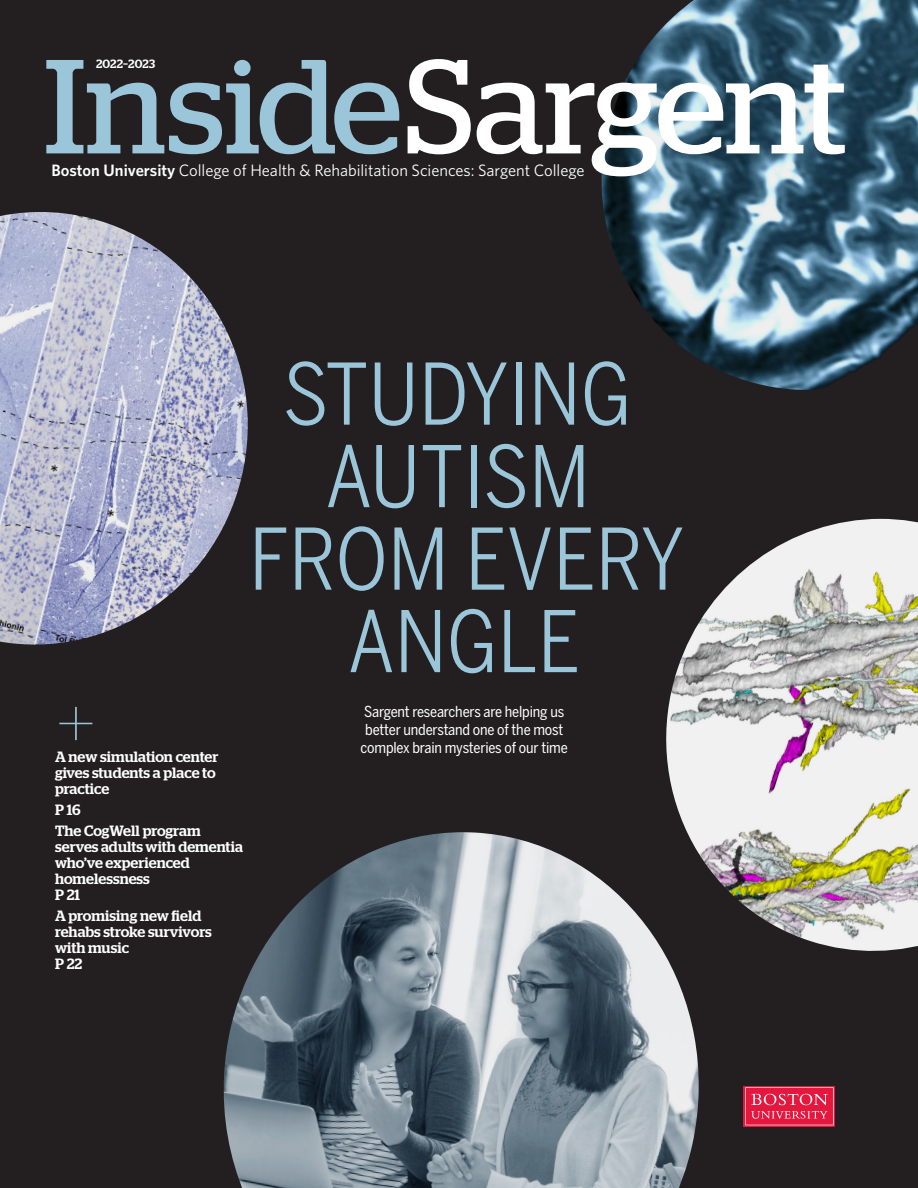
<style>
.page{position:relative;width:918px;height:1188px;background:#231f20}
.page>*{position:absolute;margin:0;border:0;box-sizing:border-box;transform-origin:0 0}
.t1{font:133.5px "Stag";letter-spacing:-.005em;color:#fff}
.FEAT_3_dek{font:84px/82.5px "Benton Sans Condensed";color:#9bc6da;text-align:center}
.t2{font:100 66.9px "Benton Sans";color:#9bc6da}
.t3{font:16.5px "Whitney";letter-spacing:-.005em;color:#fff}
.FEAT_3_dek-2{font:15px/18px "Benton Sans Condensed";letter-spacing:-.01em;color:#fff;text-align:center}
.t4{font:500 14.85px/15.8px "Stag";letter-spacing:.005em;color:#fff}
.t5{font:500 12px "Stag";letter-spacing:.025em;color:#fff}
.s1{color:#9bc6da}
.s2{font-weight:600}
</style>
<div class="page">
<img style="left:601px;top:0;width:317px;height:390px">
<img style="left:0;top:212px;width:248px;height:433px">
<img style="left:666px;top:519px;width:252px;height:432px">
<img style="left:223px;top:832px;width:483px;height:356px">
<div style="left:744px;top:1086px;width:91px;height:41px;background:#ed657f"></div>
<svg style="left:745px;top:1087px;width:89px;height:38px;background:#e73859"></svg>
<p class="t1" style="left:44px;top:29px;width:804px"><span class="s1">Inside</span>Sargent</p>
<p class="t5" style="left:96px;top:57px;width:61px">2022–2023</p>
<p class="t3" style="left:51px;top:160px;width:535px"><span class="s2">Boston University</span> College of Health &amp; Rehabilitation Sciences: Sargent College</p>
<p class="t2" style="left:55px;top:682px;width:43px">+</p>
<p class="t4" style="left:55px;top:749px;width:165px">A new simulation center gives students a place to practice</p>
<p class="t4" style="left:55px;top:802px;width:27px">P 16</p>
<p class="t4" style="left:55px;top:823px;width:189px">The CogWell program serves adults with dementia who’ve experienced homelessness<br>P 21</p>
<p class="t4" style="left:55px;top:908px;width:158px">A promising new field rehabs stroke survivors with music<br>P 22</p>
<p class="FEAT_3_dek" style="left:249px;top:352px;width:437px">STUDYING<br>AUTISM<br>FROM EVERY<br>ANGLE</p>
<p class="FEAT_3_dek-2" style="left:361px;top:703px;width:209px">Sargent researchers are helping us better understand one of the most complex brain mysteries of our time</p>
</div>
